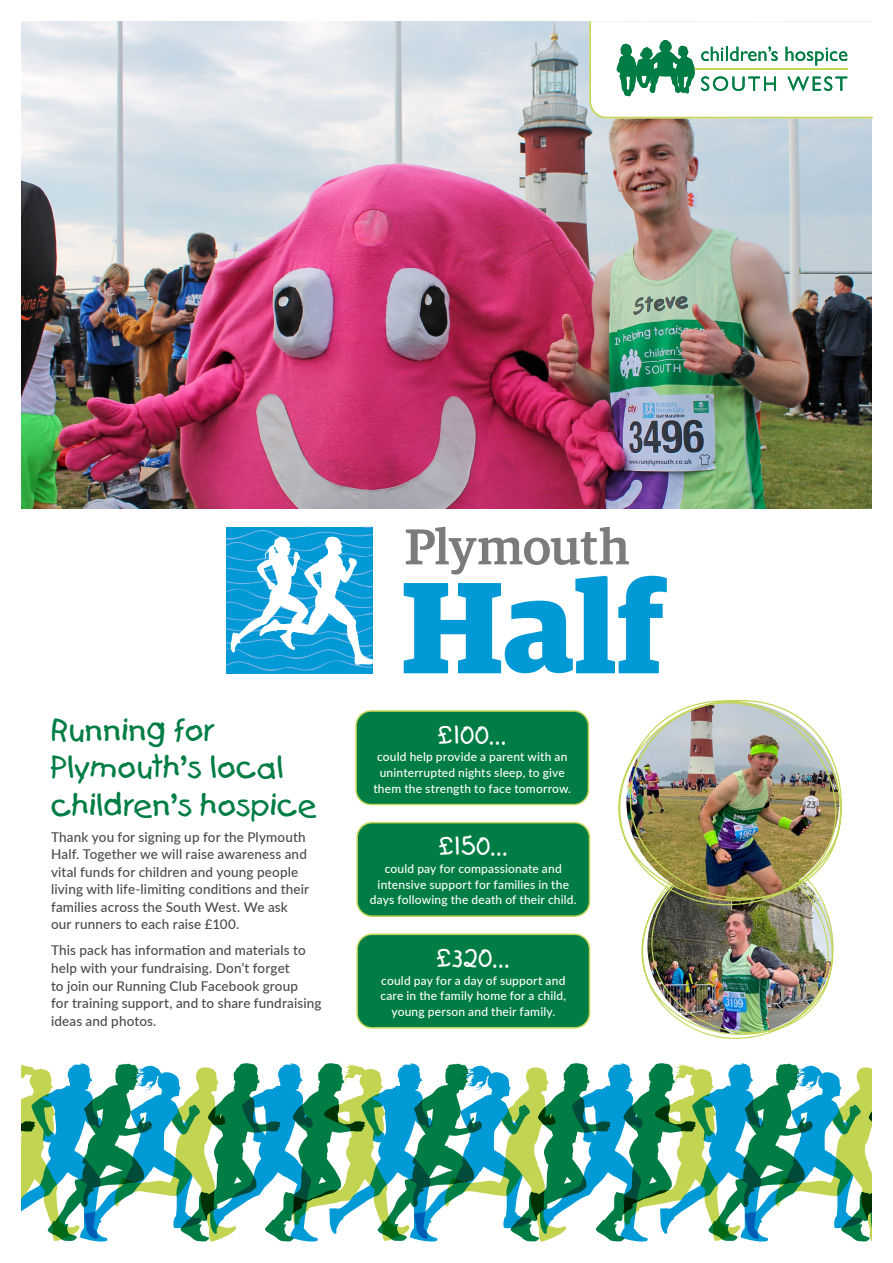
<style>
.page{position:relative;width:893px;height:1263px;background:#fff}
.page>*{position:absolute;margin:0;border:0;box-sizing:border-box;transform-origin:0 0}
.t1{font:33px/37.5px "First Grader";color:#007d44}
.t2{font:27px "First Grader";letter-spacing:.01em;color:#fff}
.t3{font:500 13.5px/17.5px "Lato";letter-spacing:.01em;color:#4a4a49}
.t4{font:500 12px/15.6px "Lato";letter-spacing:.015em;color:#fff;text-align:center}
</style>
<div class="page">
<img style="left:641px;top:908px;width:193px;height:131px">
<img style="left:618px;top:699px;width:224px;height:209px">
<svg style="left:226px;top:527px;width:147px;height:144px"></svg>
<svg style="left:404px;top:527px;width:263px;height:146px"></svg>
<div style="left:356px;top:711px;width:232px;height:93px;background:#007d44;border-radius:15px"></div>
<div style="left:355px;top:710px;width:234px;height:95px;border:2px solid #c4d558;border-radius:15px"></div>
<div style="left:357px;top:934px;width:232px;height:94px;background:#007d44;border-radius:15px"></div>
<div style="left:356px;top:933px;width:234px;height:95px;border:2px solid #c4d558;border-radius:15px"></div>
<div style="left:357px;top:823px;width:232px;height:93px;background:#007d44;border-radius:15px"></div>
<div style="left:356px;top:822px;width:234px;height:95px;border:2px solid #c4d558;border-radius:15px"></div>
<svg style="left:21px;top:1063px;width:851px;height:179px"></svg>
<img style="left:21px;top:21px;width:851px;height:488px">
<svg style="left:588px;top:21px;width:285px;height:98px"></svg>
<h1 class="t1" style="left:51px;top:710px;width:268px">Running for<br>Plymouth’s local children’s hospice</h1>
<p class="t3" style="left:51px;top:827px;width:260px">Thank you for signing up for the Plymouth Half. Together we will raise awareness and vital funds for children and young people living with life-limiting conditions and their families across the South West. We ask our runners to each raise £100.</p>
<p class="t3" style="left:51px;top:941px;width:272px">This pack has information and materials to help with your fundraising. Don’t forget<br>to join our Running Club Facebook group<br>for training support, and to share fundraising ideas and photos.</p>
<h2 class="t2" style="left:438px;top:719px;width:70px">£100...</h2>
<p class="t4" style="left:373px;top:749px;width:199px">could help provide a parent with an uninterrupted nights sleep, to give them the strength to face tomorrow.</p>
<h2 class="t2" style="left:439px;top:830px;width:70px">£150...</h2>
<p class="t4" style="left:370px;top:860px;width:208px">could pay for compassionate and intensive support for families in the days following the death of their child.</p>
<h2 class="t2" style="left:437px;top:942px;width:74px">£320...</h2>
<p class="t4" style="left:380px;top:972px;width:187px">could pay for a day of support and care in the family home for a child, young person and their family.</p>
</div>
